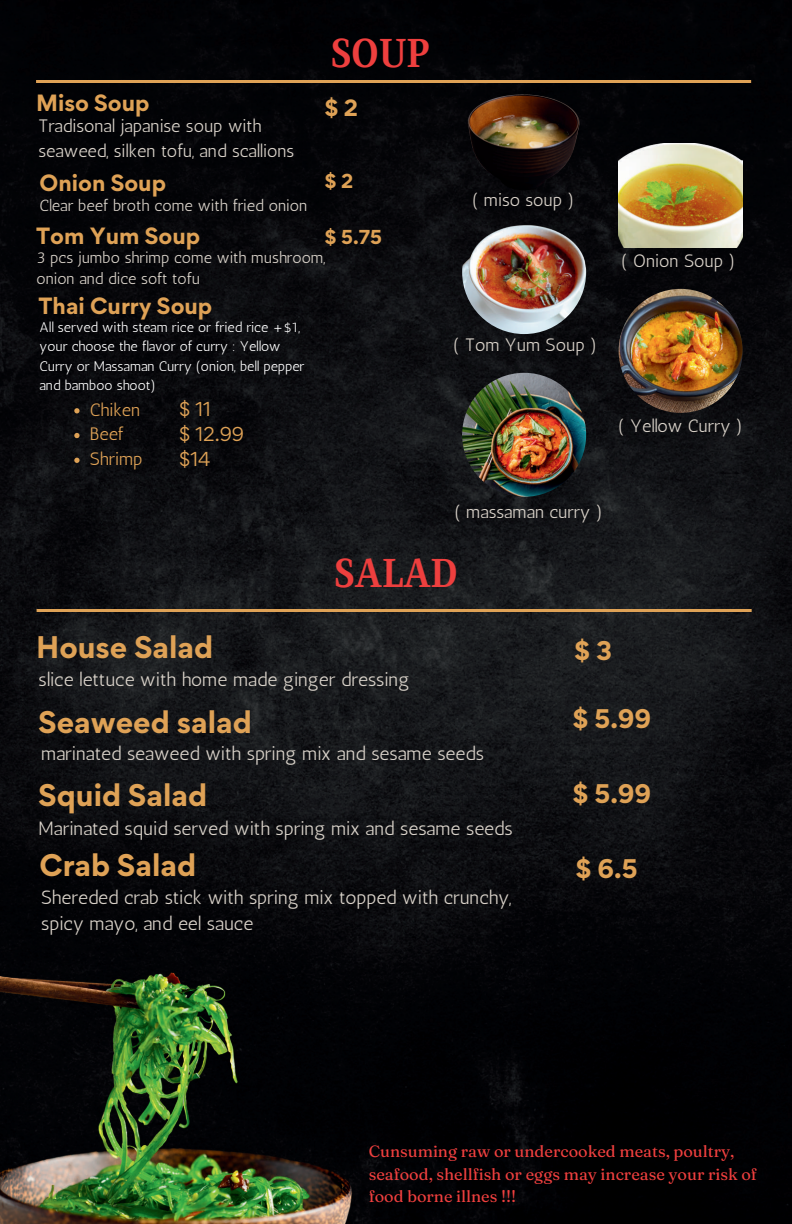
<style>
.page{position:relative;width:792px;height:1224px;background:#fff}
.page>*{position:absolute;margin:0;border:0;box-sizing:border-box;transform-origin:0 0}
.t1{font:700 41.3px "Singel";color:#ee3f3e}
.t2{font:700 27.9px "Gordita";color:#dfa256}
.t3{font:700 24.1px "Gordita";color:#dfa256}
.t4{font:700 21px "Gordita";color:#dfa256}
.t5{font:19.2px/26.2px "Antic";color:#d9d2c9}
.t6{font:18px/24.8px "Antic";color:#d9d2c9}
.t7{font:18px/24.8px "Antic";color:#dfa256}
.t8{font:18px/24.8px "Gordita";color:#dfa256}
.t9{font:700 18px "Gordita";color:#dfa256}
.t10{font:16.3px/22.5px "Fraunces 9 pt";color:#ee3f3e}
.t11{font:16.2px "Antic";color:#d9d2c9}
.t12{font:16px/21.8px "Antic";color:#d9d2c9}
.t13{font:14px/19.5px "Antic";color:#fff}
</style>
<div class="page">
<img style="left:0;top:0;width:792px;height:1224px">
<hr style="left:36px;top:80px;width:715px;height:3px;background:#dfa256">
<img style="left:619px;top:144px;width:123px;height:104px">
<img style="left:462px;top:210px;width:124px;height:124px;border-radius:50%">
<img style="left:464px;top:66px;width:122px;height:134px;border-radius:50%">
<hr style="left:37px;top:609px;width:715px;height:3px;background:#dfa256">
<img style="left:0;top:916px;width:492px;height:308px">
<img style="left:619px;top:289px;width:124px;height:124px;border-radius:50%">
<img style="left:462px;top:373px;width:124px;height:124px;border-radius:50%">
<svg style="left:74px;top:408px;width:6px;height:5px"></svg>
<svg style="left:74px;top:433px;width:6px;height:5px"></svg>
<svg style="left:74px;top:458px;width:6px;height:5px"></svg>
<p class="t4" style="left:36px;top:86px;width:115px">Miso Soup</p>
<p class="t6" style="left:39px;top:113px;width:257px">Tradisonal japanise soup with seaweed, silken tofu, and scallions</p>
<h1 class="t1" style="left:331px;top:26px;width:100px">SOUP</h1>
<p class="t4" style="left:325px;top:91px;width:35px">$ 2</p>
<p class="t4" style="left:40px;top:166px;width:128px">Onion Soup</p>
<p class="t9" style="left:325px;top:166px;width:30px">$ 2</p>
<p class="t11" style="left:40px;top:195px;width:269px">Clear beef broth come with fried onion</p>
<p class="t4" style="left:36px;top:219px;width:166px">Tom Yum Soup</p>
<p class="t12" style="left:37px;top:246px;width:290px">3 pcs jumbo shrimp come with mushroom, onion and dice soft tofu</p>
<p class="t9" style="left:325px;top:223px;width:59px">$ 5.75</p>
<p class="t4" style="left:39px;top:289px;width:175px">Thai Curry Soup</p>
<p class="t13" style="left:40px;top:317px;width:266px">All served with steam rice or fried rice +$1, your choose the flavor of curry : Yellow Curry or Massaman Curry (onion, bell pepper and bamboo shoot)</p>
<p class="t8" style="left:179px;top:397px;width:66px">$ 11<br>$ 12.99 $14</p>
<p class="t7" style="left:90px;top:397px;width:54px">Chiken<br>Beef<br>Shrimp</p>
<p class="t6" style="left:472px;top:187px;width:104px">( miso soup )</p>
<p class="t6" style="left:454px;top:332px;width:145px">( Tom Yum Soup )</p>
<p class="t6" style="left:455px;top:500px;width:150px">( massaman curry )</p>
<h1 class="t1" style="left:334px;top:546px;width:125px">SALAD</h1>
<p class="t6" style="left:622px;top:249px;width:116px">( Onion Soup )</p>
<p class="t6" style="left:619px;top:413px;width:126px">( Yellow Curry )</p>
<h2 class="t2" style="left:36px;top:624px;width:179px">House Salad</h2>
<p class="t5" style="left:39px;top:667px;width:372px">slice lettuce with home made ginger dressing</p>
<p class="t3" style="left:574px;top:631px;width:39px">$ 3</p>
<h2 class="t2" style="left:39px;top:700px;width:215px">Seaweed salad</h2>
<p class="t3" style="left:573px;top:699px;width:80px">$ 5.99</p>
<p class="t5" style="left:41px;top:740px;width:444px">marinated seaweed with spring mix and sesame seeds</p>
<h2 class="t2" style="left:39px;top:773px;width:170px">Squid Salad</h2>
<p class="t3" style="left:573px;top:774px;width:80px">$ 5.99</p>
<p class="t5" style="left:39px;top:815px;width:476px">Marinated squid served with spring mix and sesame seeds</p>
<h2 class="t2" style="left:40px;top:843px;width:158px">Crab Salad</h2>
<p class="t5" style="left:41px;top:884px;width:472px">Shereded crab stick with spring mix topped with crunchy, spicy mayo, and eel sauce</p>
<p class="t3" style="left:576px;top:849px;width:63px">$ 6.5</p>
<p class="t10" style="left:369px;top:1139px;width:390px">Cunsuming raw or undercooked meats, poultry, seafood, shellfish or eggs may increase your risk of food borne illnes !!!</p>
</div>
